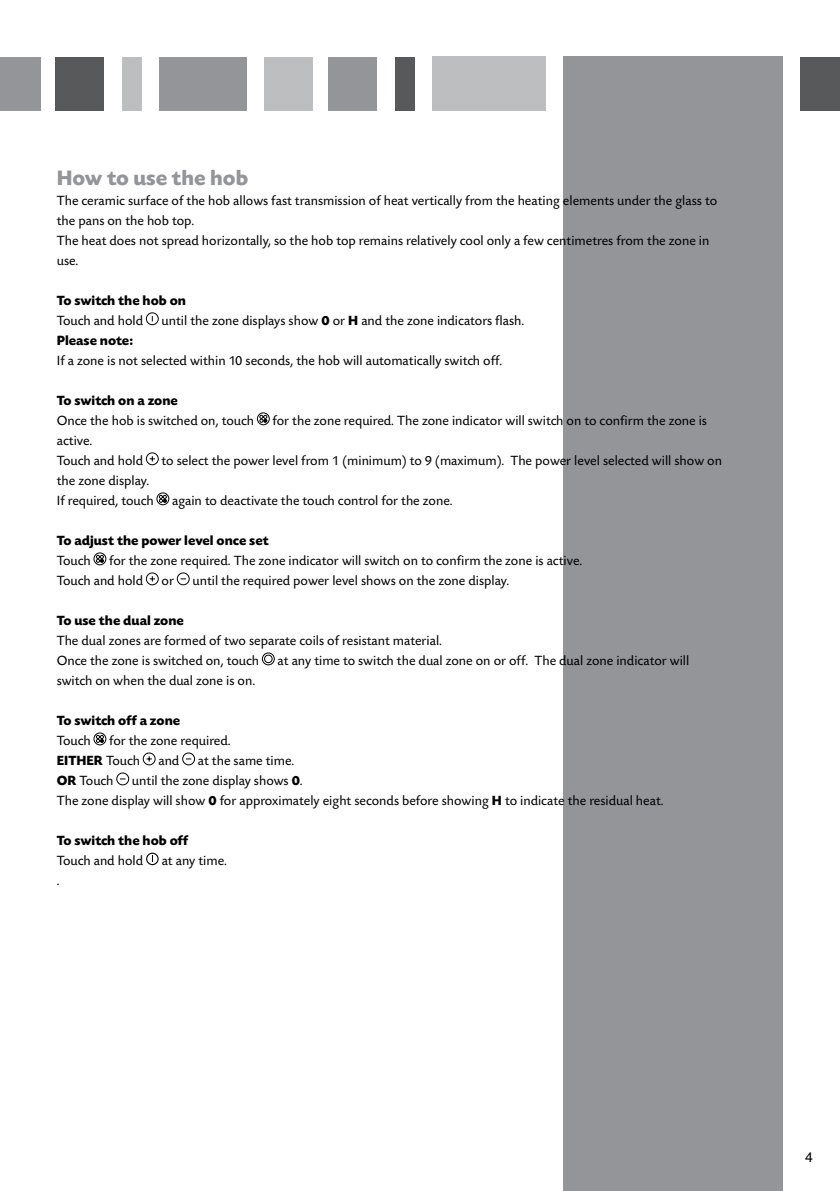
<style>
.page{position:relative;width:840px;height:1191px;background:#fff}
.page>*{position:absolute;margin:0;border:0;box-sizing:border-box;transform-origin:0 0}
.t1{font:700 22px "Today SB";color:#939598}
.t2{font:14px/20px "Today SB";color:#000}
.t3{font:700 14px "Today SB";color:#000}
.t4{font:14px "Helvetica";color:#000}
.s1{font-weight:700}
</style>
<div class="page">
<div style="left:800px;top:57px;width:39px;height:53px;background:#58595b"></div>
<div style="left:563px;top:57px;width:219px;height:1134px;background:#939598"></div>
<div style="left:394px;top:57px;width:20px;height:53px;background:#58595b"></div>
<div style="left:328px;top:57px;width:48px;height:53px;background:#939598"></div>
<div style="left:264px;top:57px;width:48px;height:53px;background:#bcbec0"></div>
<div style="left:159px;top:57px;width:88px;height:53px;background:#939598"></div>
<div style="left:122px;top:57px;width:19px;height:53px;background:#bcbec0"></div>
<div style="left:56px;top:57px;width:48px;height:53px;background:#58595b"></div>
<div style="left:0;top:57px;width:40px;height:53px;background:#939598"></div>
<div style="left:432px;top:57px;width:113px;height:54px;background:#bcbec0"></div>
<svg style="left:146px;top:312px;width:13px;height:13px"></svg>
<div style="left:257px;top:412px;width:12px;height:13px;border:1px solid #000;border-radius:50%"></div>
<svg style="left:259px;top:415px;width:8px;height:7px"></svg>
<svg style="left:146px;top:452px;width:13px;height:13px"></svg>
<div style="left:157px;top:492px;width:12px;height:13px;border:1px solid #000;border-radius:50%"></div>
<svg style="left:159px;top:495px;width:7px;height:7px"></svg>
<div style="left:94px;top:552px;width:12px;height:13px;border:1px solid #000;border-radius:50%"></div>
<svg style="left:96px;top:555px;width:8px;height:7px"></svg>
<svg style="left:146px;top:572px;width:13px;height:13px"></svg>
<svg style="left:177px;top:572px;width:12px;height:13px"></svg>
<svg style="left:262px;top:652px;width:12px;height:13px"></svg>
<div style="left:94px;top:732px;width:12px;height:13px;border:1px solid #000;border-radius:50%"></div>
<svg style="left:96px;top:735px;width:8px;height:7px"></svg>
<svg style="left:143px;top:752px;width:12px;height:13px"></svg>
<svg style="left:182px;top:752px;width:13px;height:13px"></svg>
<svg style="left:116px;top:772px;width:13px;height:13px"></svg>
<svg style="left:146px;top:852px;width:12px;height:13px"></svg>
<h1 class="t1" style="left:57px;top:166px;width:193px">How to use the hob</h1>
<p class="t2" style="left:57px;top:191px;width:661px">The ceramic surface of the hob allows fast transmission of heat vertically from the heating elements under the glass to the pans on the hob top.<br>The heat does not spread horizontally, so the hob top remains relatively cool only a few centimetres from the zone in use.</p>
<p class="t3" style="left:57px;top:293px;width:131px">To switch the hob on</p>
<p class="t2" style="left:57px;top:311px;width:88px">Touch and hold</p>
<p class="t2" style="left:161px;top:311px;width:364px">until the zone displays show <span class="s1">0</span> or <span class="s1">H</span> and the zone indicators flash.</p>
<p class="t3" style="left:57px;top:333px;width:78px">Please note:</p>
<p class="t2" style="left:57px;top:351px;width:447px">If a zone is not selected within 10 seconds, the hob will automatically switch off.</p>
<p class="t3" style="left:57px;top:393px;width:123px">To switch on a zone</p>
<p class="t2" style="left:57px;top:411px;width:199px">Once the hob is switched on, touch</p>
<p class="t2" style="left:272px;top:411px;width:435px">for the zone required. The zone indicator will switch on to confirm the zone is</p>
<p class="t2" style="left:57px;top:431px;width:88px">active.<br>Touch and hold</p>
<p class="t2" style="left:161px;top:451px;width:561px">to select the power level from 1 (minimum) to 9 (maximum). The power level selected will show on</p>
<p class="t2" style="left:57px;top:471px;width:98px">the zone display.<br>If required, touch</p>
<p class="t2" style="left:172px;top:491px;width:282px">again to deactivate the touch control for the zone.</p>
<p class="t3" style="left:57px;top:533px;width:213px">To adjust the power level once set</p>
<p class="t2" style="left:57px;top:551px;width:35px">Touch</p>
<p class="t2" style="left:57px;top:551px;width:527px;text-indent:52px">for the zone required. The zone indicator will switch on to confirm the zone is active.<br>Touch and hold</p>
<p class="t2" style="left:161px;top:571px;width:14px">or</p>
<p class="t2" style="left:192px;top:571px;width:318px">until the required power level shows on the zone display.</p>
<p class="t3" style="left:57px;top:613px;width:129px">To use the dual zone</p>
<p class="t2" style="left:57px;top:631px;width:386px">The dual zones are formed of two separate coils of resistant material.<br>Once the zone is switched on, touch</p>
<p class="t2" style="left:277px;top:651px;width:413px">at any time to switch the dual zone on or off. The dual zone indicator will</p>
<p class="t2" style="left:57px;top:671px;width:200px">switch on when the dual zone is on.</p>
<p class="t3" style="left:57px;top:713px;width:125px">To switch off a zone</p>
<p class="t2" style="left:57px;top:731px;width:35px">Touch</p>
<p class="t2" style="left:57px;top:731px;width:175px;text-indent:52px">for the zone required.<br><span class="s1">EITHER</span> Touch</p>
<p class="t2" style="left:158px;top:751px;width:22px">and</p>
<p class="t2" style="left:198px;top:751px;width:98px">at the same time.</p>
<p class="t2" style="left:57px;top:771px;width:608px;text-indent:75px">until the zone display shows <span class="s1">0</span>.<br>The zone display will show <span class="s1">0</span> for approximately eight seconds before showing <span class="s1">H</span> to indicate the residual heat.</p>
<p class="t3" style="left:57px;top:833px;width:133px">To switch the hob off</p>
<p class="t2" style="left:57px;top:851px;width:88px">Touch and hold</p>
<p class="t2" style="left:162px;top:851px;width:67px">at any time.</p>
<p class="t2" style="left:57px;top:871px;width:4px">.</p>
<p class="t2" style="left:57px;top:771px;width:58px"><span class="s1">OR</span> Touch</p>
<p class="t4" style="left:804px;top:1145px;width:9px">4</p>
</div>
